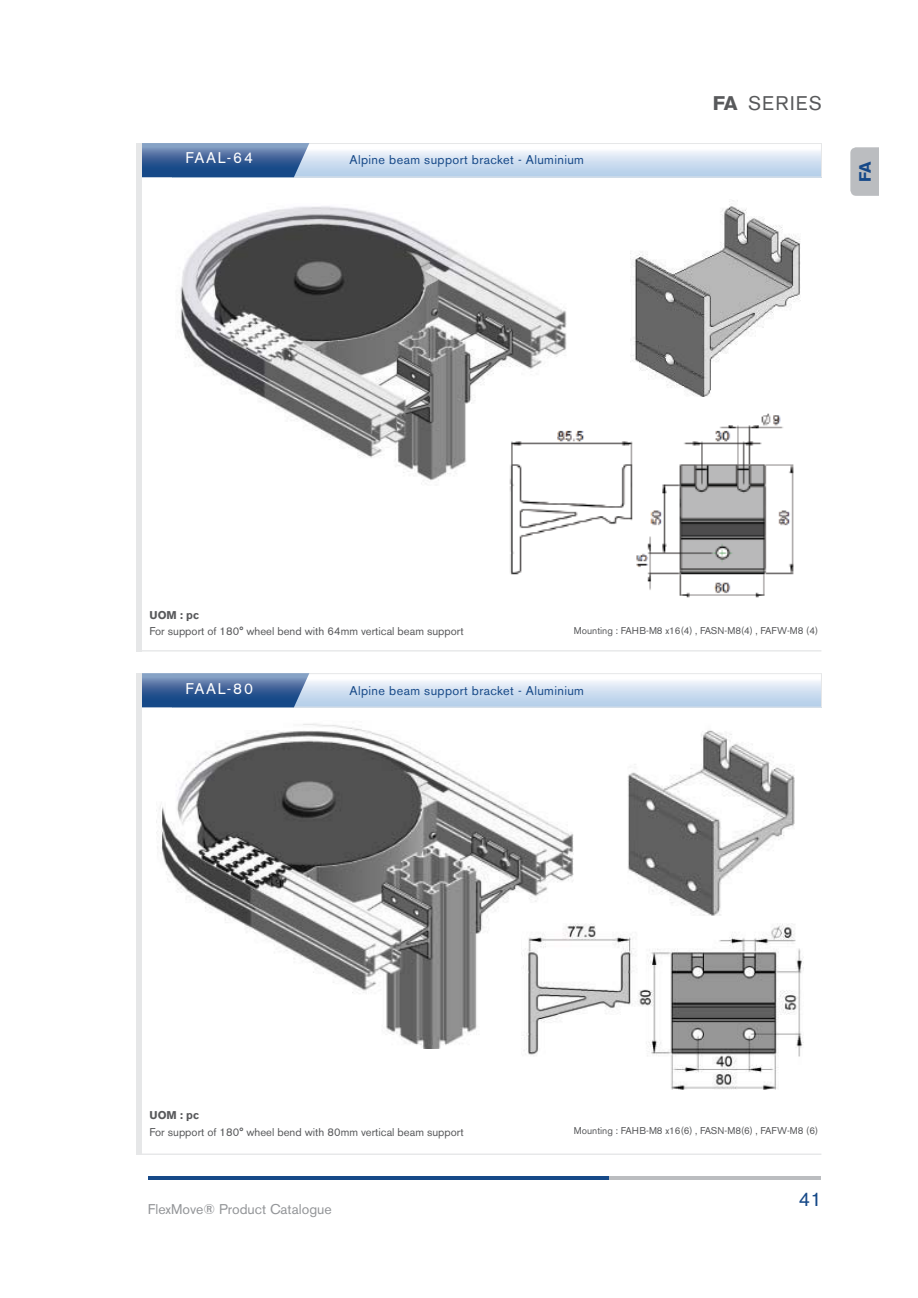
<style>
.page{position:relative;width:918px;height:1298px;background:#fff}
.page>*{position:absolute;margin:0;border:0;box-sizing:border-box;transform-origin:0 0}
.t1{font:19.6px "Akzidenz Grotesk BE";letter-spacing:.07em;color:#58595b}
.t2{font:19.6px "Akzidenz Grotesk BE";color:#164988}
.t3{font:700 16.2px "Akzidenz Grotesk BE";color:#164988}
.t4{font:15.4px "Akzidenz Grotesk BE";letter-spacing:.11em;color:#fff}
.t5{font:14px "Akzidenz Grotesk BE";color:#939598}
.t6{font:12.6px "Akzidenz Grotesk BE";letter-spacing:.03em;color:#164988}
.t7{font:11.2px "Akzidenz Grotesk BE";color:#58595b}
.t8{font:700 11.2px "Akzidenz Grotesk BE";color:#58595b}
.t9{font:9.8px "Akzidenz Grotesk BE";color:#58595b}
.s1{font-weight:700}
</style>
<div class="page">
<hr style="left:608px;top:1177px;width:213px;height:3px;background:#bbbdc0">
<hr style="left:148px;top:1177px;width:460px;height:3px;background:#164988">
<img style="left:157px;top:723px;width:416px;height:325px">
<img style="left:627px;top:730px;width:168px;height:186px">
<img style="left:522px;top:916px;width:282px;height:174px">
<img style="left:180px;top:206px;width:387px;height:278px">
<img style="left:631px;top:200px;width:170px;height:197px">
<img style="left:504px;top:409px;width:290px;height:189px">
<svg style="left:309px;top:681px;width:511px;height:25px;background:#cfdef0"></svg>
<div style="left:173px;top:673px;width:649px;height:35px;border:1px solid #e6e7e8"></div>
<svg style="left:142px;top:673px;width:167px;height:34px;background:#496ea1"></svg>
<svg style="left:309px;top:151px;width:511px;height:24px;background:#cfdff1"></svg>
<div style="left:173px;top:143px;width:649px;height:34px;border:1px solid #e6e7e8"></div>
<svg style="left:142px;top:143px;width:167px;height:34px;background:#486da1"></svg>
<hr style="left:136px;top:650px;width:685px;height:2px;background:#e6e7e8">
<hr style="left:136px;top:1154px;width:685px;height:1px;background:#e6e7e8">
<div style="left:136px;top:143px;width:6px;height:509px;background:#e6e7e8"></div>
<div style="left:136px;top:673px;width:6px;height:482px;background:#e6e7e8"></div>
<svg style="left:850px;top:147px;width:29px;height:49px"></svg>
<h3 class="t4" style="left:186px;top:152px;width:69px">FAAL-64</h3>
<p class="t6" style="left:350px;top:155px;width:236px">Alpine beam support bracket - Aluminium</p>
<h1 class="t1" style="left:713px;top:97px;width:111px"><span class="s1">FA</span> SERIES</h1>
<h2 class="t3" style="left:859px;top:182px;width:22px;rotate:-90deg">FA</h2>
<p class="t8" style="left:149px;top:611px;width:51px">UOM : pc</p>
<p class="t7" style="left:149px;top:627px;width:316px">For support of 180° wheel bend with 64mm vertical beam support</p>
<p class="t9" style="left:574px;top:627px;width:246px">Mounting : FAHB-M8 x16(4) , FASN-M8(4) , FAFW-M8 (4)</p>
<h3 class="t4" style="left:186px;top:683px;width:69px">FAAL-80</h3>
<p class="t6" style="left:350px;top:686px;width:236px">Alpine beam support bracket - Aluminium</p>
<p class="t8" style="left:149px;top:1111px;width:51px">UOM : pc</p>
<p class="t7" style="left:149px;top:1128px;width:316px">For support of 180° wheel bend with 80mm vertical beam support</p>
<p class="t5" style="left:148px;top:1204px;width:186px">FlexMove® Product Catalogue</p>
<p class="t9" style="left:574px;top:1128px;width:246px">Mounting : FAHB-M8 x16(6) , FASN-M8(6) , FAFW-M8 (6)</p>
<h1 class="t2" style="left:799px;top:1192px;width:24px">41</h1>
</div>
